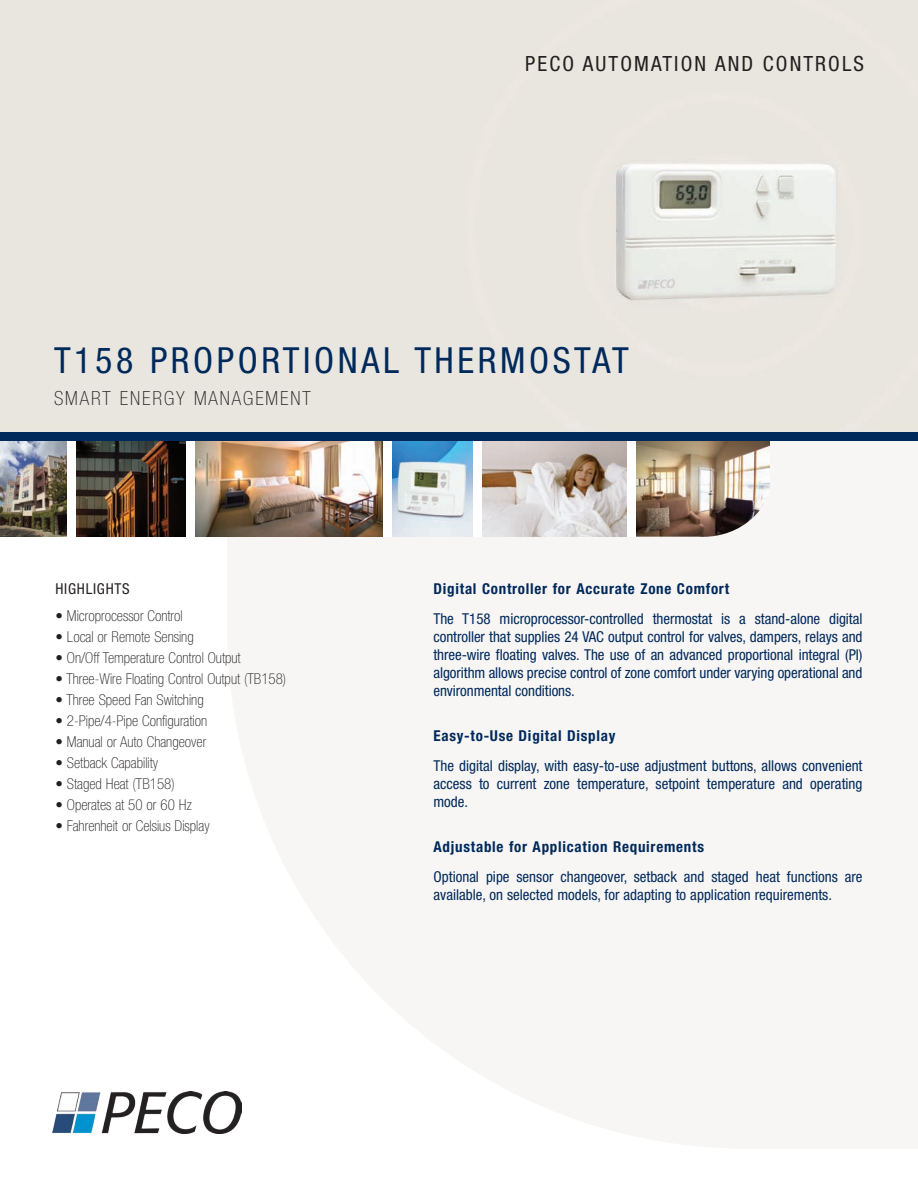
<style>
.page{position:relative;width:918px;height:1188px;background:#fff}
.page>*{position:absolute;margin:0;border:0;box-sizing:border-box;transform-origin:0 0}
.t1{font:condensed 36px "Helvetica Neue LT";letter-spacing:.1em;color:#00295c}
.t2{font:condensed 21px "Helvetica Neue LT";letter-spacing:.1em;color:#231f20}
.t3{font:100 condensed 19.5px "Helvetica Neue LT";letter-spacing:.1em;color:#231f20}
.front_-_blue_body{font:condensed 15px/18px "Helvetica Neue LT";color:#00295c;text-align:justify}
.front_-_highlights_b{font:100 condensed 15px "Helvetica Neue LT";color:#231f20}
.front_-_blue_body_he{font:700 condensed 15px "Helvetica Neue LT";letter-spacing:.05em;color:#00295c}
.t4{font:condensed 15px "Helvetica Neue LT";letter-spacing:.05em;color:#231f20}
</style>
<div class="page">
<svg style="left:227px;top:644px;width:691px;height:504px;fill:#f8f6f4"></svg>
<div style="left:227px;top:170px;width:691px;height:474px;background:#f8f6f4"></div>
<div style="left:734px;top:675px;width:184px;height:474px;background:#f8f6f4"></div>
<div style="left:0;top:0;width:918px;height:432px;background:#e9e6df"></div>
<img style="left:52px;top:1092px;width:190px;height:42px">
<img style="left:392px;top:441px;width:235px;height:95px">
<img style="left:76px;top:441px;width:307px;height:95px">
<img style="left:636px;top:441px;width:134px;height:95px">
<div style="left:473px;top:440px;width:9px;height:96px;background:#fff"></div>
<div style="left:383px;top:440px;width:9px;height:96px;background:#fff"></div>
<div style="left:627px;top:440px;width:9px;height:96px;background:#fff"></div>
<img style="left:0;top:441px;width:67px;height:95px">
<div style="left:186px;top:440px;width:9px;height:96px;background:#fff"></div>
<div style="left:0;top:432px;width:918px;height:9px;background:#00295c"></div>
<p class="t2" style="left:525px;top:51px;width:340px">PECO AUTOMATION AND CONTROLS</p>
<p class="t1" style="left:54px;top:340px;width:576px">T158 PROPORTIONAL THERMOSTAT</p>
<p class="t3" style="left:54px;top:387px;width:258px">SMART ENERGY MANAGEMENT</p>
<p class="t4" style="left:56px;top:580px;width:76px">HIGHLIGHTS</p>
<p class="front_-_highlights_b" style="left:56px;top:607px;width:129px">• Microprocessor Control</p>
<p class="front_-_highlights_b" style="left:56px;top:628px;width:140px">• Local or Remote Sensing</p>
<p class="front_-_highlights_b" style="left:56px;top:649px;width:187px">• On/Off Temperature Control Output</p>
<p class="front_-_highlights_b" style="left:56px;top:670px;width:232px">• Three-Wire Floating Control Output (TB158)</p>
<p class="front_-_highlights_b" style="left:56px;top:691px;width:150px">• Three Speed Fan Switching</p>
<p class="front_-_highlights_b" style="left:56px;top:712px;width:153px">• 2-Pipe/4-Pipe Configuration</p>
<p class="front_-_highlights_b" style="left:56px;top:733px;width:152px">• Manual or Auto Changeover</p>
<p class="front_-_highlights_b" style="left:56px;top:754px;width:104px">• Setback Capability</p>
<p class="front_-_highlights_b" style="left:56px;top:775px;width:121px">• Staged Heat (TB158)</p>
<p class="front_-_highlights_b" style="left:56px;top:796px;width:138px">• Operates at 50 or 60 Hz</p>
<p class="front_-_highlights_b" style="left:56px;top:817px;width:156px">• Fahrenheit or Celsius Display</p>
<p class="front_-_blue_body_he" style="left:434px;top:579px;width:297px">Digital Controller for Accurate Zone Comfort</p>
<p class="front_-_blue_body" style="left:434px;top:609px;width:431px">The T158 microprocessor-controlled thermostat is a stand-alone digital controller that supplies 24 VAC output control for valves, dampers, relays and three-wire floating valves. The use of an advanced proportional integral (PI) algorithm allows precise control of zone comfort under varying operational and environmental conditions.</p>
<p class="front_-_blue_body_he" style="left:434px;top:726px;width:183px">Easy-to-Use Digital Display</p>
<p class="front_-_blue_body" style="left:434px;top:756px;width:431px">The digital display, with easy-to-use adjustment buttons, allows convenient access to current zone temperature, setpoint temperature and operating mode.</p>
<p class="front_-_blue_body_he" style="left:434px;top:837px;width:272px">Adjustable for Application Requirements</p>
<p class="front_-_blue_body" style="left:434px;top:867px;width:430px">Optional pipe sensor changeover, setback and staged heat functions are available, on selected models, for adapting to application requirements.</p>
</div>
